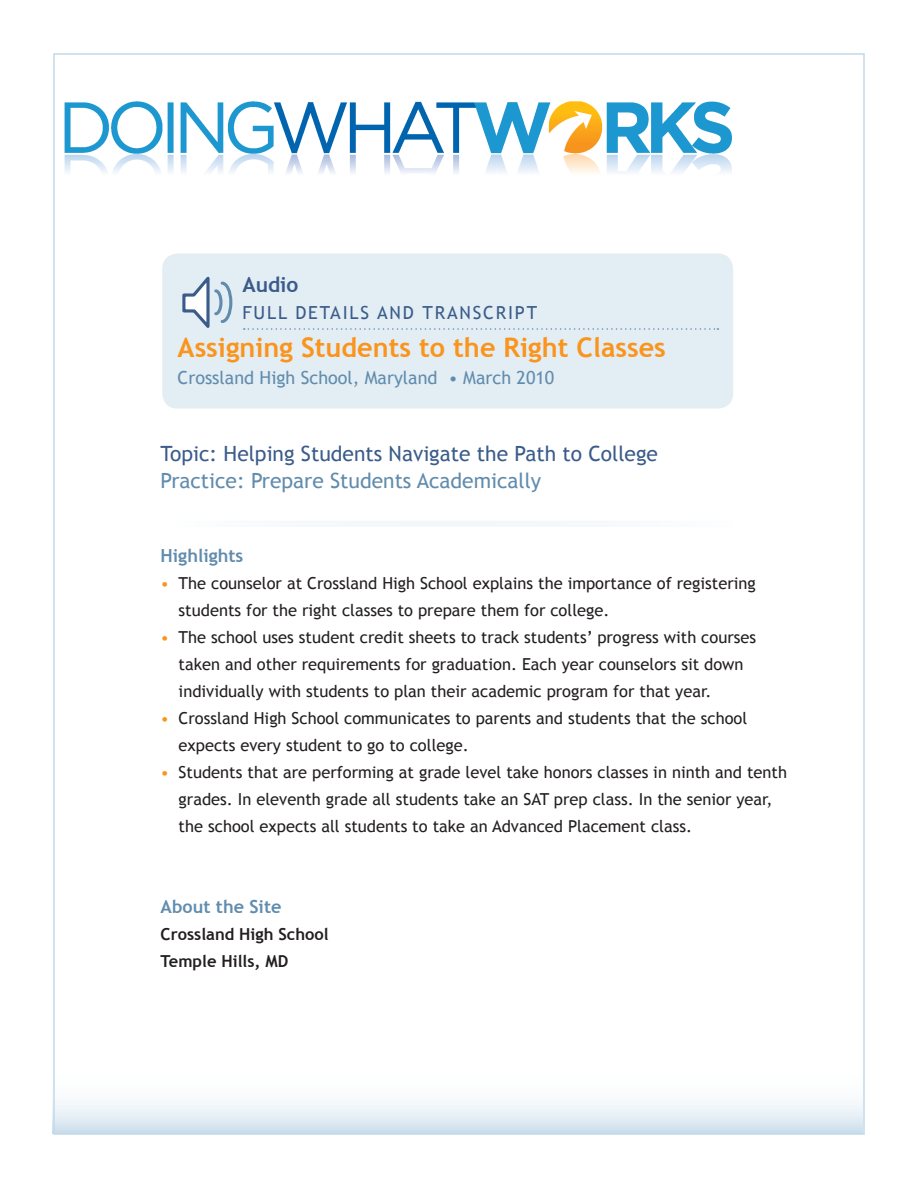
<style>
.page{position:relative;width:918px;height:1188px;background:#fff}
.page>*{position:absolute;margin:0;border:0;box-sizing:border-box;transform-origin:0 0}
.t1{font:700 27px "Trebuchet MS";color:#fa941c}
.t2{font:21px "Trebuchet MS";color:#3b5c8a}
.t3{font:21px "Trebuchet MS";color:#618cad}
.t4{font:700 21px "Trebuchet MS";color:#3b5c8a}
.t5{font:18px "Trebuchet MS";color:#618cad}
.t6{font:18px "Trebuchet MS";letter-spacing:.1em;color:#3b5c8a}
.t7{font:700 18px "Trebuchet MS";color:#618cad}
.t8{font:16.5px/27px "Trebuchet MS";color:#231f20}
.t9{font:700 16.5px "Trebuchet MS";color:#231f20}
.s1{color:#fa941c}
</style>
<div class="page">
<svg style="left:56px;top:1102px;width:806px;height:30px"></svg>
<div style="left:171px;top:521px;width:564px;height:6px;border:2px solid #fff"></div>
<div style="left:162px;top:254px;width:571px;height:155px;background:#e3edf4;border-radius:15px"></div>
<svg style="left:244px;top:328px;width:474px;height:2px"></svg>
<svg style="left:182px;top:276px;width:51px;height:52px"></svg>
<img style="left:64px;top:101px;width:668px;height:72px">
<p class="t4" style="left:242px;top:271px;width:58px">Audio</p>
<p class="t6" style="left:242px;top:302px;width:296px">FULL DETAILS AND TRANSCRIPT</p>
<p class="t1" style="left:178px;top:330px;width:490px">Assigning Students to the Right Classes</p>
<p class="t5" style="left:178px;top:367px;width:378px">Crossland High School, Maryland • March 2010</p>
<p class="t2" style="left:161px;top:441px;width:499px">Topic: Helping Students Navigate the Path to College</p>
<p class="t3" style="left:161px;top:468px;width:382px">Practice: Prepare Students Academically</p>
<p class="t7" style="left:161px;top:544px;width:84px">Highlights</p>
<p class="t8" style="left:179px;top:570px;width:579px;text-indent:-18px"><span class="s1">•</span> The counselor at Crossland High School explains the importance of registering students for the right classes to prepare them for college.</p>
<p class="t8" style="left:179px;top:624px;width:579px;text-indent:-18px"><span class="s1">•</span> The school uses student credit sheets to track students’ progress with courses taken and other requirements for graduation. Each year counselors sit down individually with students to plan their academic program for that year.</p>
<p class="t8" style="left:179px;top:705px;width:570px;text-indent:-18px"><span class="s1">•</span> Crossland High School communicates to parents and students that the school expects every student to go to college.</p>
<p class="t8" style="left:179px;top:759px;width:610px;text-indent:-18px"><span class="s1">•</span> Students that are performing at grade level take honors classes in ninth and tenth grades. In eleventh grade all students take an SAT prep class. In the senior year, the school expects all students to take an Advanced Placement class.</p>
<p class="t7" style="left:161px;top:895px;width:122px">About the Site</p>
<p class="t9" style="left:161px;top:924px;width:170px">Crossland High School</p>
<p class="t9" style="left:161px;top:951px;width:129px">Temple Hills, MD</p>
</div>
